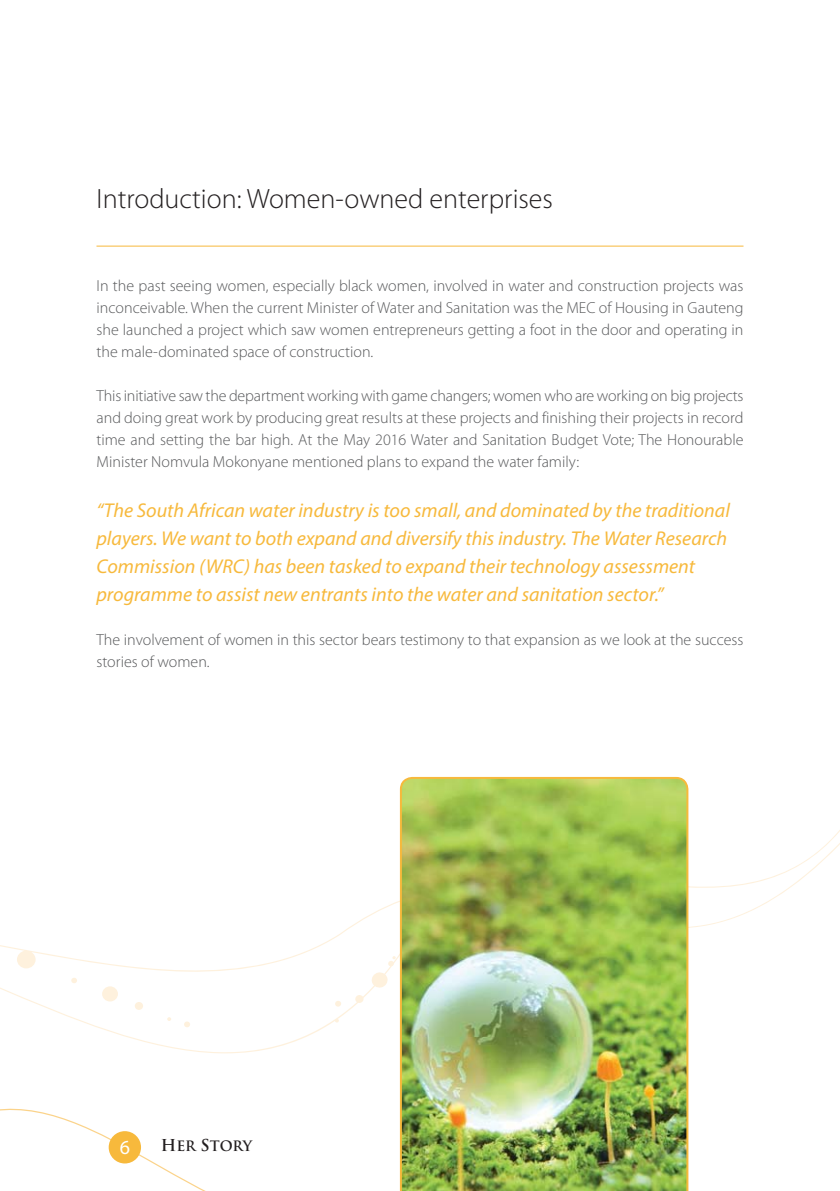
<style>
.page{position:relative;width:840px;height:1191px;background:#fff}
.page>*{position:absolute;margin:0;border:0;box-sizing:border-box;transform-origin:0 0}
.t1{font:300 28px "Myriad Pro";color:#231f20}
.t2{font:italic 20px/28px "Myriad Pro";color:#f7b93c}
.t3{font:20px "Myriad Pro";color:#fff}
.t4{font:300 16px/22px "Myriad Pro";color:#58595b;text-align:justify}
.t5{font:700 14px "Trajan Pro";letter-spacing:-.01em;color:#231f20}
.s1{font-size:16px}
</style>
<div class="page">
<svg style="left:0;top:1108px;width:206px;height:83px"></svg>
<div style="left:109px;top:1131px;width:32px;height:32px;background:#f7b93c;border-radius:50%"></div>
<hr style="left:96px;top:246px;width:647px;height:1px;background:#f7b93c">
<svg style="left:0;top:829px;width:839px;height:224px"></svg>
<img style="left:399px;top:777px;width:289px;height:414px">
<h1 class="t1" style="left:96px;top:188px;width:458px">Introduction: Women-owned enterprises</h1>
<p class="t4" style="left:96px;top:276px;width:648px">In the past seeing women, especially black women, involved in water and construction projects was inconceivable. When the current Minister of Water and Sanitation was the MEC of Housing in Gauteng she launched a project which saw women entrepreneurs getting a foot in the door and operating in the male-dominated space of construction.</p>
<p class="t4" style="left:96px;top:386px;width:648px">This initiative saw the department working with game changers; women who are working on big projects and doing great work by producing great results at these projects and finishing their projects in record time and setting the bar high. At the May 2016 Water and Sanitation Budget Vote; The Honourable Minister Nomvula Mokonyane mentioned plans to expand the water family:</p>
<p class="t2" style="left:96px;top:498px;width:634px">“The South African water industry is too small, and dominated by the traditional players. We want to both expand and diversify this industry. The Water Research Commission (WRC) has been tasked to expand their technology assessment programme to assist new entrants into the water and sanitation sector.”</p>
<p class="t4" style="left:96px;top:630px;width:648px">The involvement of women in this sector bears testimony to that expansion as we look at the success stories of women.</p>
<p class="t3" style="left:120px;top:1135px;width:12px">6</p>
<p class="t5" style="left:161px;top:1138px;width:93px"><span class="s1">H</span>ER <span class="s1">S</span>TORY</p>
</div>
